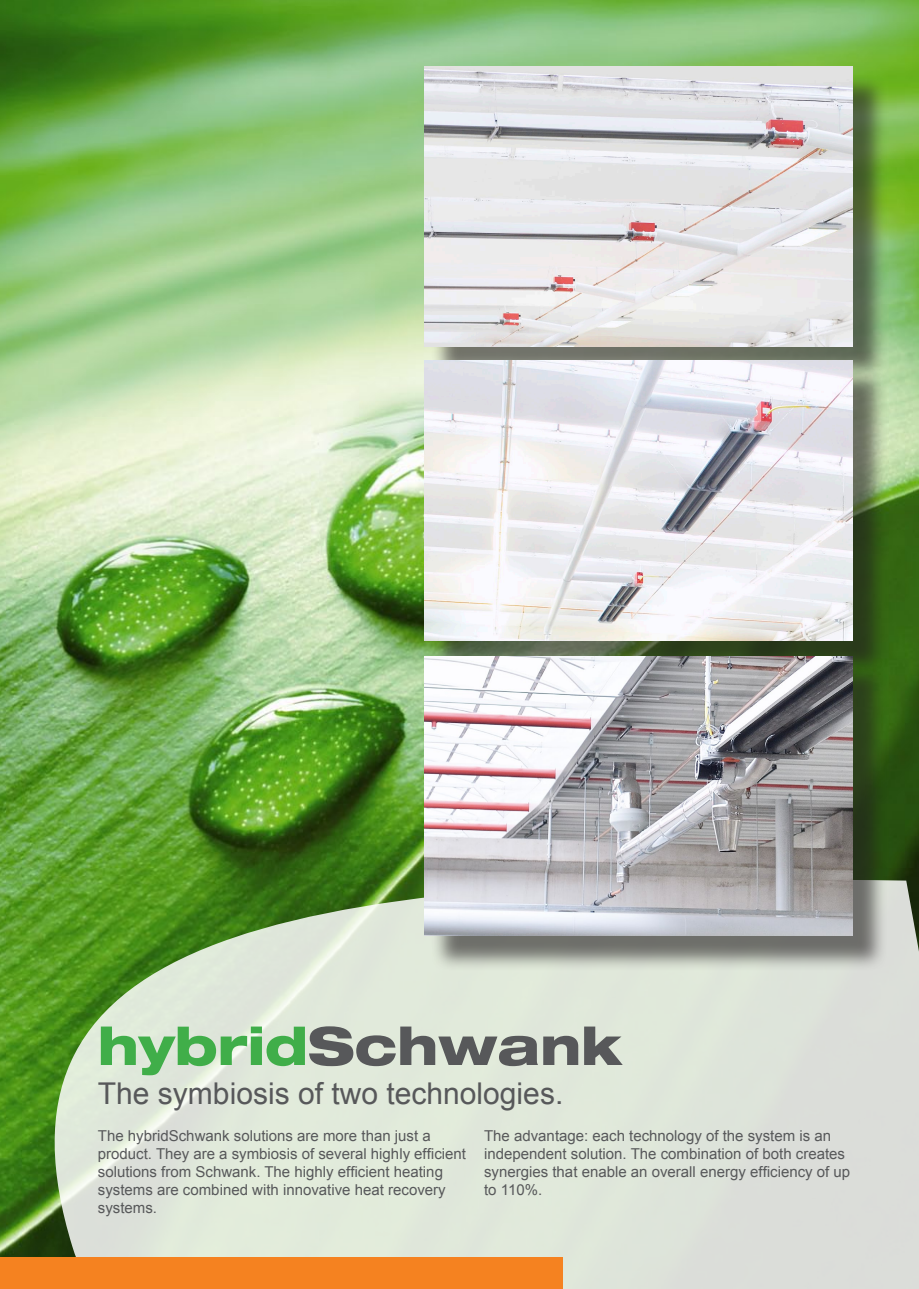
<style>
.page{position:relative;width:919px;height:1289px;background:#fff}
.page>*{position:absolute;margin:0;border:0;box-sizing:border-box;transform-origin:0 0}
.t1{font:800 expanded 52.5px "Helvetica Neue LT";color:#57585a}
.t2{font:30px "Arial";color:#57585a}
.t3{font:15px/18px "Arial";color:#57585a}
.s1{color:#40ae49}
</style>
<div class="page">
<img style="left:0;top:0;width:918px;height:1256px">
<svg style="left:53px;top:878px;width:865px;height:410px;fill:#dfe6da"></svg>
<div style="left:431px;top:73px;width:456px;height:308px;background:#231f20;opacity:.6"></div>
<img style="left:424px;top:67px;width:428px;height:279px">
<div style="left:431px;top:367px;width:456px;height:308px;background:#231f20;opacity:.6"></div>
<img style="left:424px;top:360px;width:428px;height:280px">
<div style="left:431px;top:663px;width:456px;height:307px;background:#231f20;opacity:.6"></div>
<img style="left:424px;top:656px;width:428px;height:279px">
<div style="left:0;top:1256px;width:562px;height:32px;background:#f58220"></div>
<p class="t1" style="left:98px;top:1012px;width:525px"><span class="s1">hybrid</span>Schwank</p>
<p class="t2" style="left:98px;top:1073px;width:467px">The symbiosis of two technologies.</p>
<p class="t3" style="left:98px;top:1126px;width:369px">The hybridSchwank solutions are more than just a product. They are a symbiosis of several highly efficient solutions from Schwank. The highly efficient heating systems are combined with innovative heat recovery systems.</p>
<p class="t3" style="left:484px;top:1126px;width:368px">The advantage: each technology of the system is an independent solution. The combination of both creates synergies that enable an overall energy efficiency of up to 110%.</p>
</div>
